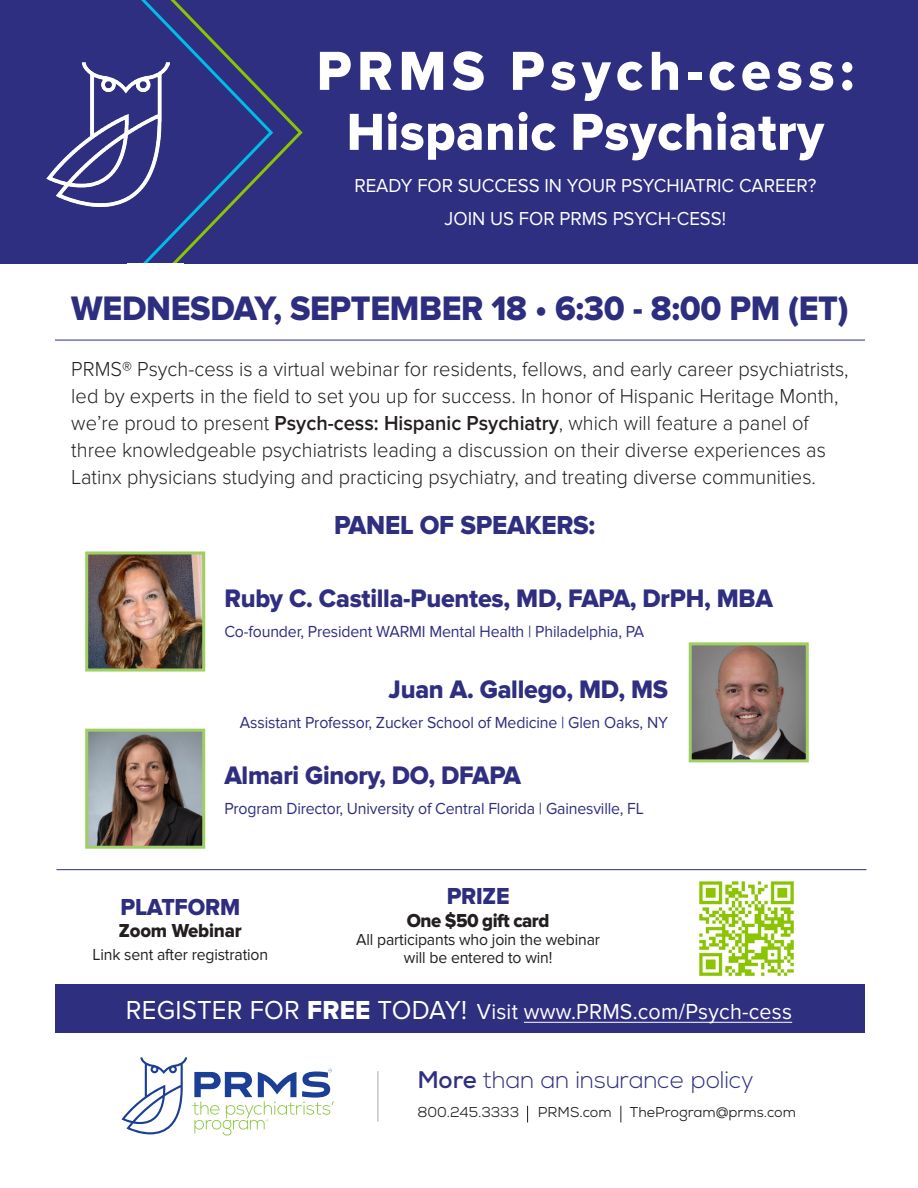
<style>
.page{position:relative;width:918px;height:1188px;background:#fff}
.page>*{position:absolute;margin:0;border:0;box-sizing:border-box;transform-origin:0 0}
.text-callout_bar{font:57px "Proxima Nova Extrabld";letter-spacing:.1em;color:#fff;scale:.96 1}
.text-callout_bar-2{font:54px "Proxima Nova Extrabld";letter-spacing:.01em;color:#fff;scale:.96 1}
.text-callout_bar-3{font:35.25px "Proxima Nova Extrabld";letter-spacing:-.01em;color:#2e2e80;scale:.96 1}
.text-callout_bar-4{font:27px "Proxima Nova Extrabld";letter-spacing:-.01em;color:#2f2f80;scale:.96 1}
.text-callout_bar-5{font:26.25px "Proxima Nova Extrabld";letter-spacing:-.01em;color:#2f2e80;scale:.96 1}
.tagline{font:300 24px "Nexa";color:#2f2f80}
.text-callout_bar-6{font:24px "Proxima Nova Extrabld";letter-spacing:-.01em;color:#2e2e80;scale:.96 1}
.text-callout_bar-7{font:22.5px "Proxima Nova";letter-spacing:.01em;color:#fff;scale:.96 1}
.text-callout_bar-8{font:300 21px/27px "Proxima Nova";color:#231f20;scale:.96 1}
.text-callout_bar-9{font:19.5px/33px "Proxima Nova";color:#fff;text-align:center;scale:.96 1}
.text-callout_bar-10{font:19.5px "Proxima Nova Extrabld";letter-spacing:-.03em;color:#231f20;scale:.96 1}
.text-callout_bar-11{font:19.5px "Proxima Nova Extrabld";letter-spacing:-.01em;color:#231f20;scale:.96 1}
.text-callout_bar-12{font:16.65px "Proxima Nova";letter-spacing:-.01em;color:#2f2e80;scale:.96 1}
.text-callout_bar-13{font:16.5px/18px "Proxima Nova";letter-spacing:-.01em;color:#231f20;text-align:center;scale:.96 1}
.contact_info{font:14.25px "Nexa";color:#231f20}
.s1{font-weight:600}
.s2{font-size:27px}
.s3{font-family:"Proxima Nova Extrabld";font-size:27px}
.s4{font-weight:700}
</style>
<div class="page">
<div style="left:0;top:0;width:918px;height:264px;background:#2e2f81"></div>
<div style="left:55px;top:985px;width:810px;height:48px;background:#2f2f80"></div>
<hr style="left:57px;top:869px;width:810px;height:1px;background:#2f2f80">
<svg style="left:527px;top:1106px;width:1px;height:16px"></svg>
<svg style="left:621px;top:1106px;width:1px;height:16px"></svg>
<svg style="left:121px;top:1057px;width:66px;height:77px"></svg>
<svg style="left:193px;top:1069px;width:141px;height:67px"></svg>
<hr style="left:378px;top:1071px;width:1px;height:51px;background:#a8a9ad">
<hr style="left:55px;top:340px;width:810px;height:1px;background:#2f2f80">
<img style="left:46px;top:158px;width:18px;height:42px">
<svg style="left:64px;top:0;width:239px;height:264px"></svg>
<img style="left:89px;top:555px;width:112px;height:113px">
<div style="left:85px;top:551px;width:120px;height:121px;border:3px solid #9fce62"></div>
<img style="left:89px;top:733px;width:112px;height:112px">
<div style="left:85px;top:729px;width:120px;height:120px;border:3px solid #9fce62"></div>
<img style="left:693px;top:646px;width:112px;height:112px">
<div style="left:689px;top:642px;width:120px;height:120px;border:3px solid #9fce62"></div>
<hr style="left:524px;top:1022px;width:268px;height:1px;background:#fff">
<img style="left:699px;top:881px;width:95px;height:95px">
<p class="text-callout_bar" style="left:317px;top:38px;width:561px">PRMS Psych-cess:</p>
<p class="text-callout_bar-2" style="left:347px;top:101px;width:499px">Hispanic Psychiatry</p>
<p class="text-callout_bar-9" style="left:354px;top:169px;width:483px">READY FOR SUCCESS IN YOUR PSYCHIATRIC CAREER?<br>JOIN US FOR PRMS PSYCH-CESS!</p>
<p class="text-callout_bar-3" style="left:71px;top:288px;width:811px">WEDNESDAY, SEPTEMBER 18 • 6:30 - 8:00 PM (ET)</p>
<p class="text-callout_bar-8" style="left:71px;top:356px;width:811px">PRMS® Psych-cess is a virtual webinar for residents, fellows, and early career psychiatrists, led by experts in the field to set you up for success. In honor of Hispanic Heritage Month, we’re proud to present <span class="s1">Psych-cess: Hispanic Psychiatry</span>, which will feature a panel of three knowledgeable psychiatrists leading a discussion on their diverse experiences as Latinx physicians studying and practicing psychiatry, and treating diverse communities.</p>
<p class="text-callout_bar-4" style="left:334px;top:509px;width:274px">PANEL OF SPEAKERS:</p>
<p class="text-callout_bar-5" style="left:224px;top:583px;width:573px">Ruby C. Castilla-Puentes, MD, FAPA, DrPH, MBA</p>
<p class="text-callout_bar-12" style="left:224px;top:622px;width:439px">Co-founder, President WARMI Mental Health | Philadelphia, PA</p>
<p class="text-callout_bar-5" style="left:389px;top:674px;width:293px">Juan A. Gallego, MD, MS</p>
<p class="text-callout_bar-12" style="left:240px;top:713px;width:447px">Assistant Professor, Zucker School of Medicine | Glen Oaks, NY</p>
<p class="text-callout_bar-5" style="left:224px;top:760px;width:311px">Almari Ginory, DO, DFAPA</p>
<p class="text-callout_bar-12" style="left:224px;top:799px;width:439px">Program Director, University of Central Florida | Gainesville, FL</p>
<p class="text-callout_bar-6" style="left:121px;top:893px;width:126px">PLATFORM</p>
<p class="text-callout_bar-11" style="left:119px;top:919px;width:129px">Zoom Webinar</p>
<p class="text-callout_bar-13" style="left:93px;top:945px;width:184px">Link sent after registration</p>
<p class="text-callout_bar-6" style="left:447px;top:882px;width:67px">PRIZE</p>
<p class="text-callout_bar-10" style="left:407px;top:909px;width:150px">One $50 gift card</p>
<p class="text-callout_bar-13" style="left:356px;top:930px;width:256px">All participants who join the webinar will be entered to win!</p>
<p class="text-callout_bar-7" style="left:126px;top:999px;width:696px"><span class="s2">REGISTER FOR</span> <span class="s3">FREE</span> <span class="s2">TODAY!</span> Visit www.PRMS.com/Psych-cess</p>
<p class="tagline" style="left:417px;top:1066px;width:338px"><span class="s4">More</span> than an insurance policy</p>
<p class="contact_info" style="left:417px;top:1103px;width:103px">800.245.3333</p>
<p class="contact_info" style="left:538px;top:1103px;width:75px">PRMS.com</p>
<p class="contact_info" style="left:630px;top:1103px;width:168px">TheProgram@prms.com</p>
</div>
